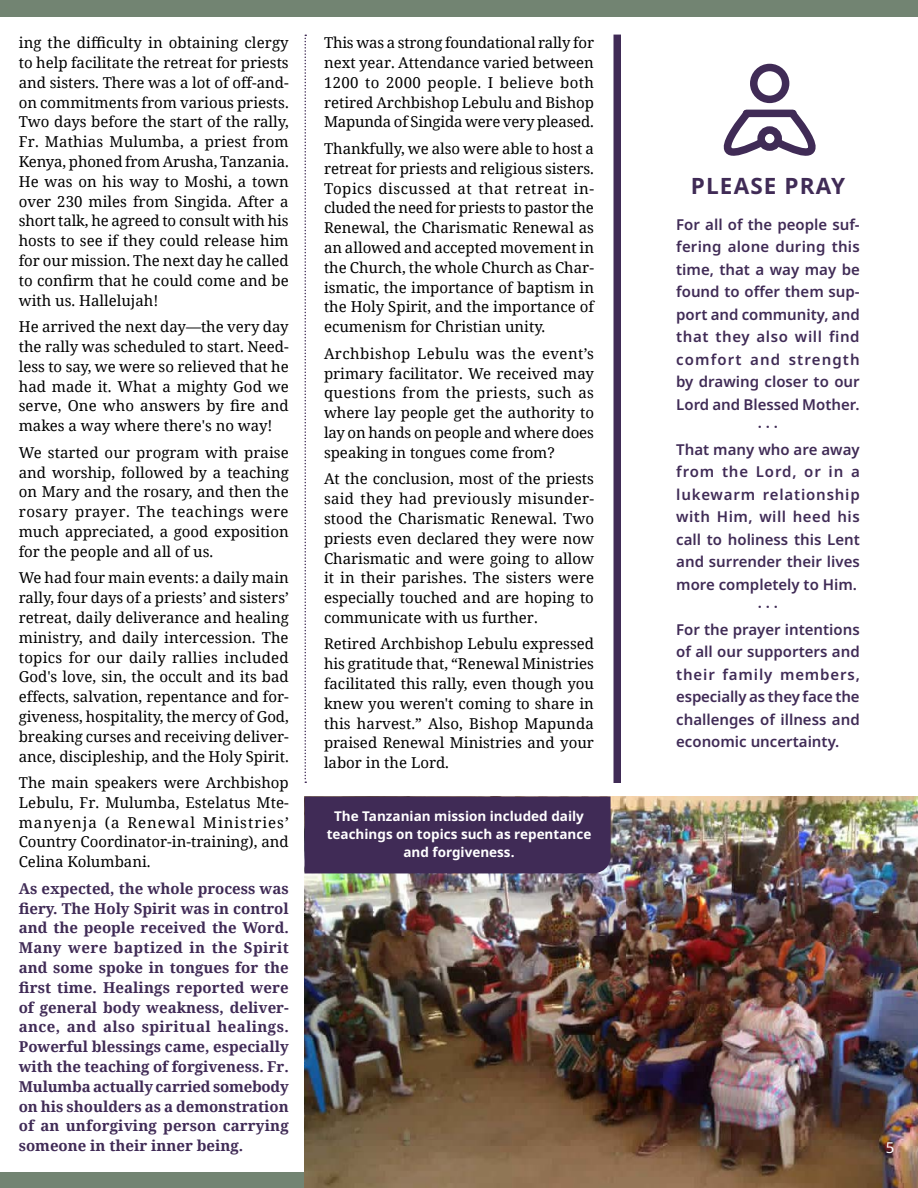
<style>
.page{position:relative;width:918px;height:1188px;background:#fff}
.page>*{position:absolute;margin:0;border:0;box-sizing:border-box;transform-origin:0 0}
.t1{font:700 22.5px "Noto Sans";letter-spacing:.05em;color:#402b56}
.t2{font:15px/19.8px "Noto Serif";color:#000;text-align:justify}
.t3{font:700 15px/19.8px "Noto Serif";letter-spacing:.01em;color:#402b56;text-align:justify}
.t4{font:600 15px "Noto Sans";color:#402b56}
.t5{font:600 15px "Noto Sans";letter-spacing:.055em;color:#402b56}
.t6{font:600 15px "Noto Sans";letter-spacing:.04em;color:#402b56}
.t7{font:600 15px "Noto Sans";letter-spacing:.03em;color:#402b56}
.t8{font:600 15px "Noto Sans";letter-spacing:.075em;color:#402b56}
.t9{font:600 15px "Noto Sans";letter-spacing:.06em;color:#402b56}
.t10{font:15px "Noto Sans";color:#fff}
.t11{font:700 13.5px/18px "Noto Sans";color:#fff;text-align:center}
</style>
<div class="page">
<div style="left:0;top:0;width:918px;height:17px;background:#728472"></div>
<div style="left:0;top:1173px;width:918px;height:15px;background:#728472"></div>
<svg style="left:304px;top:35px;width:2px;height:748px"></svg>
<img style="left:304px;top:796px;width:614px;height:392px">
<div style="left:304px;top:796px;width:307px;height:77px;background:#402b56"></div>
<div style="left:614px;top:35px;width:7px;height:748px;background:#402b56"></div>
<div style="left:750px;top:64px;width:39px;height:39px;border:8px solid #402b56;border-radius:50%"></div>
<svg style="left:723px;top:109px;width:93px;height:47px"></svg>
<div style="left:746px;top:110px;width:47px;height:7px;background:#402b56"></div>
<div style="left:757px;top:126px;width:25px;height:25px;border:8px solid #402b56;border-radius:50%"></div>
<p class="t2" style="left:19px;top:32px;width:272px">ing the difficulty in obtaining clergy to help facilitate the retreat for priests and sisters. There was a lot of off-and&shy;on commitments from various priests.<br>Two days before the start of the rally, Fr. Mathias Mulumba, a priest from Kenya, phoned from Arusha, Tanzania.<br>He was on his way to Moshi, a town over 230 miles from Singida. After a short talk, he agreed to consult with his hosts to see if they could release him for our mission. The next day he called to confirm that he could come and be with us. Hallelujah!</p>
<p class="t2" style="left:19px;top:316px;width:272px">He arrived the next day—the very day the rally was scheduled to start. Need&shy;less to say, we were so relieved that he had made it. What a mighty God we serve, One who answers by fire and makes a way where there's no way!</p>
<p class="t2" style="left:19px;top:442px;width:272px">We started our program with praise and worship, followed by a teaching on Mary and the rosary, and then the rosary prayer. The teachings were much appreciated, a good exposition for the people and all of us.</p>
<p class="t2" style="left:19px;top:567px;width:272px">We had four main events: a daily main rally, four days of a priests’ and sisters’ retreat, daily deliverance and healing ministry, and daily intercession. The topics for our daily rallies included God's love, sin, the occult and its bad effects, salvation, repentance and for&shy;giveness, hospitality, the mercy of God, breaking curses and receiving deliver&shy;ance, discipleship, and the Holy Spirit.</p>
<p class="t2" style="left:19px;top:772px;width:272px">The main speakers were Archbishop Lebulu, Fr. Mulumba, Estelatus Mte&shy;manyenja (a Renewal Ministries’ Country Coordinator-in-training), and Celina Kolumbani.</p>
<p class="t3" style="left:19px;top:878px;width:272px">As expected, the whole process was fiery. The Holy Spirit was in control and the people received the Word.<br>Many were baptized in the Spirit and some spoke in tongues for the first time. Healings reported were of general body weakness, deliver&shy;ance, and also spiritual healings.<br>Powerful blessings came, especially with the teaching of forgiveness. Fr.<br>Mulumba actually carried somebody on his shoulders as a demonstration of an unforgiving person carrying someone in their inner being.</p>
<p class="t2" style="left:324px;top:32px;width:272px">This was a strong foundational rally for next year. Attendance varied between 1200 to 2000 people. I believe both retired Archbishop Lebulu and Bishop Mapunda of Singida were very pleased.</p>
<p class="t2" style="left:324px;top:138px;width:272px">Thankfully, we also were able to host a retreat for priests and religious sisters.<br>Topics discussed at that retreat in&shy;cluded the need for priests to pastor the Renewal, the Charismatic Renewal as an allowed and accepted movement in the Church, the whole Church as Char&shy;ismatic, the importance of baptism in the Holy Spirit, and the importance of ecumenism for Christian unity.</p>
<p class="t2" style="left:324px;top:343px;width:272px">Archbishop Lebulu was the event’s primary facilitator. We received may questions from the priests, such as where lay people get the authority to lay on hands on people and where does speaking in tongues come from?</p>
<p class="t2" style="left:324px;top:468px;width:272px">At the conclusion, most of the priests said they had previously misunder&shy;stood the Charismatic Renewal. Two priests even declared they were now Charismatic and were going to allow it in their parishes. The sisters were especially touched and are hoping to communicate with us further.</p>
<p class="t2" style="left:324px;top:634px;width:272px">Retired Archbishop Lebulu expressed his gratitude that, “Renewal Ministries facilitated this rally, even though you knew you weren't coming to share in this harvest.” Also, Bishop Mapunda praised Renewal Ministries and your labor in the Lord.</p>
<p class="t11" style="left:327px;top:808px;width:266px">The Tanzanian mission included daily teachings on topics such as repentance and forgiveness.</p>
<h1 class="t1" style="left:691px;top:169px;width:156px">PLEASE PRAY</h1>
<p class="t4" style="left:676px;top:214px;width:185px">For all of the people suf-</p>
<p class="t4" style="left:676px;top:236px;width:185px">fering alone during this</p>
<p class="t4" style="left:676px;top:259px;width:185px">time, that a way may be</p>
<p class="t4" style="left:676px;top:281px;width:185px">found to offer them sup-</p>
<p class="t4" style="left:676px;top:304px;width:185px">port and community, and</p>
<p class="t6" style="left:676px;top:326px;width:185px">that they also will find</p>
<p class="t8" style="left:676px;top:349px;width:185px">comfort and strength</p>
<p class="t4" style="left:676px;top:371px;width:185px">by drawing closer to our</p>
<p class="t4" style="left:676px;top:394px;width:185px">Lord and Blessed Mother.</p>
<p class="t4" style="left:758px;top:416px;width:22px">· · ·</p>
<p class="t4" style="left:676px;top:439px;width:185px">That many who are away</p>
<p class="t9" style="left:676px;top:461px;width:185px">from the Lord, or in a</p>
<p class="t5" style="left:676px;top:484px;width:185px">lukewarm relationship</p>
<p class="t7" style="left:676px;top:506px;width:185px">with Him, will heed his</p>
<p class="t4" style="left:676px;top:529px;width:185px">call to holiness this Lent</p>
<p class="t4" style="left:676px;top:551px;width:185px">and surrender their lives</p>
<p class="t4" style="left:676px;top:574px;width:182px">more completely to Him.</p>
<p class="t4" style="left:758px;top:596px;width:22px">· · ·</p>
<p class="t4" style="left:676px;top:619px;width:185px">For the prayer intentions</p>
<p class="t4" style="left:676px;top:641px;width:185px">of all our supporters and</p>
<p class="t5" style="left:676px;top:664px;width:185px">their family members,</p>
<p class="t4" style="left:676px;top:686px;width:185px">especially as they face the</p>
<p class="t4" style="left:676px;top:709px;width:185px">challenges of illness and</p>
<p class="t4" style="left:676px;top:731px;width:165px">economic uncertainty.</p>
<p class="t10" style="left:886px;top:1137px;width:10px">5</p>
</div>
